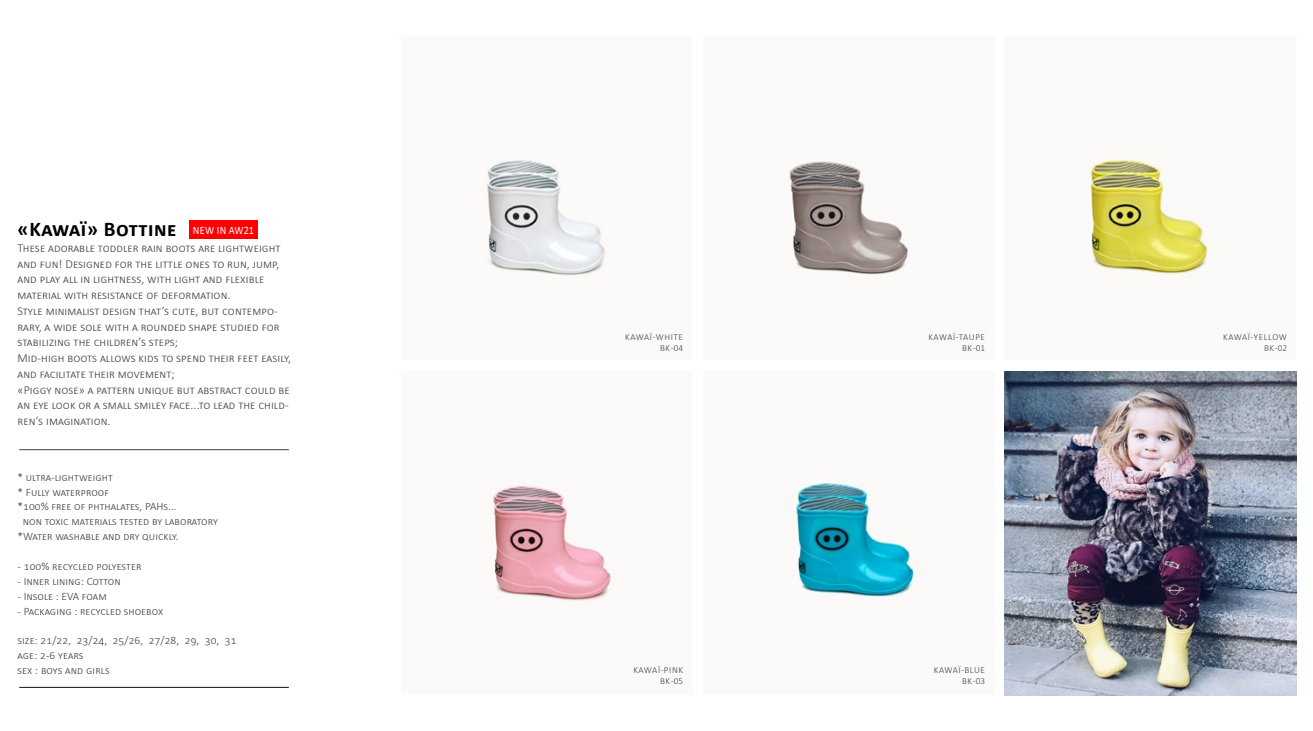
<style>
.page{position:relative;width:1313px;height:731px;background:#fff}
.page>*{position:absolute;margin:0;border:0;box-sizing:border-box;transform-origin:0 0}
.t1{font:700 21px "Calibri";color:#000}
.t2{font:300 12.25px/15.8px "Calibri";letter-spacing:.005em;color:#414042}
.t3{font:300 11.38px/14.9px "Calibri";letter-spacing:.005em;color:#414042}
.t4{font:11.38px "Calibri";letter-spacing:.02em;color:#fff;scale:.9 1}
.t5{font:300 9.19px/11.4px "Calibri";letter-spacing:.065em;color:#414042}
</style>
<div class="page">
<div style="left:703px;top:36px;width:291px;height:324px;background:#fbfaf8"></div>
<img style="left:789px;top:161px;width:119px;height:114px">
<div style="left:1004px;top:36px;width:292px;height:324px;background:#fbfaf8"></div>
<img style="left:1090px;top:159px;width:118px;height:115px">
<div style="left:703px;top:371px;width:291px;height:324px;background:#fbfaf8"></div>
<img style="left:795px;top:483px;width:119px;height:114px">
<div style="left:401px;top:36px;width:292px;height:324px;background:#fbfaf8"></div>
<img style="left:487px;top:160px;width:118px;height:115px">
<div style="left:401px;top:371px;width:292px;height:324px;background:#fbfaf8"></div>
<img style="left:493px;top:486px;width:118px;height:115px">
<img style="left:1004px;top:371px;width:292px;height:324px">
<hr style="left:19px;top:449px;width:270px;height:1px;background:#414042">
<hr style="left:19px;top:687px;width:270px;height:1px;background:#021510">
<div style="left:189px;top:220px;width:69px;height:18px;background:#f00"></div>
<h1 class="t1" style="left:18px;top:214px;width:161px">«Kawaï» Bottine</h1>
<p class="t2" style="left:18px;top:240px;width:275px">These adorable toddler rain boots are lightweight and fun! Designed for the little ones to run, jump, and play all in lightness, with light and flexible material with resistance of deformation.<br>Style minimalist design that’s cute, but contempo&shy;rary, a wide sole with a rounded shape studied for stabilizing the children’s steps;<br>Mid-high boots allows kids to spend their feet easily, and facilitate their movement;<br>«Piggy nose» a pattern unique but abstract could be an eye look or a small smiley face...to lead the child&shy;ren’s imagination.</p>
<p class="t4" style="left:193px;top:222px;width:69px">NEW IN AW21</p>
<p class="t3" style="left:18px;top:469px;width:97px">* ultra-lightweight</p>
<p class="t3" style="left:18px;top:484px;width:93px">* Fully waterproof</p>
<p class="t3" style="left:18px;top:499px;width:161px">*100% free of phthalates, PAHs...</p>
<p class="t3" style="left:23px;top:514px;width:197px">non toxic materials tested by laboratory</p>
<p class="t3" style="left:18px;top:529px;width:163px">*Water washable and dry quickly.</p>
<p class="t3" style="left:18px;top:558px;width:125px">- 100% recycled polyester</p>
<p class="t3" style="left:18px;top:573px;width:105px">- Inner lining: Cotton</p>
<p class="t3" style="left:18px;top:588px;width:91px">- Insole : EVA foam</p>
<p class="t3" style="left:18px;top:603px;width:147px">- Packaging : recycled shoebox</p>
<p class="t3" style="left:18px;top:633px;width:220px">size: 21/22, 23/24, 25/26, 27/28, 29, 30, 31 age: 2-6 years<br>sex : boys and girls</p>
<p class="t5" style="left:625px;top:331px;width:7px">Kawa</p>
<p class="t5" style="left:660px;top:331px;width:25px;text-indent:-10px">ï-white<br>BK-04</p>
<p class="t5" style="left:1223px;top:331px;width:7px">Kawa</p>
<p class="t5" style="left:1264px;top:331px;width:25px;text-indent:-16px">ï-ye llow<br>BK-02</p>
<p class="t5" style="left:928px;top:331px;width:7px">Kawa</p>
<p class="t5" style="left:962px;top:331px;width:25px;text-indent:-9px">ï-Taupe<br>BK-01</p>
<p class="t5" style="left:633px;top:663px;width:7px">Kawa</p>
<p class="t5" style="left:658px;top:663px;width:27px">ï-pi nk<br>BK-05</p>
<p class="t5" style="left:934px;top:663px;width:7px">Kawa</p>
<p class="t5" style="left:958px;top:663px;width:28px;text-align:center">ï-b lue<br>BK-03</p>
</div>
